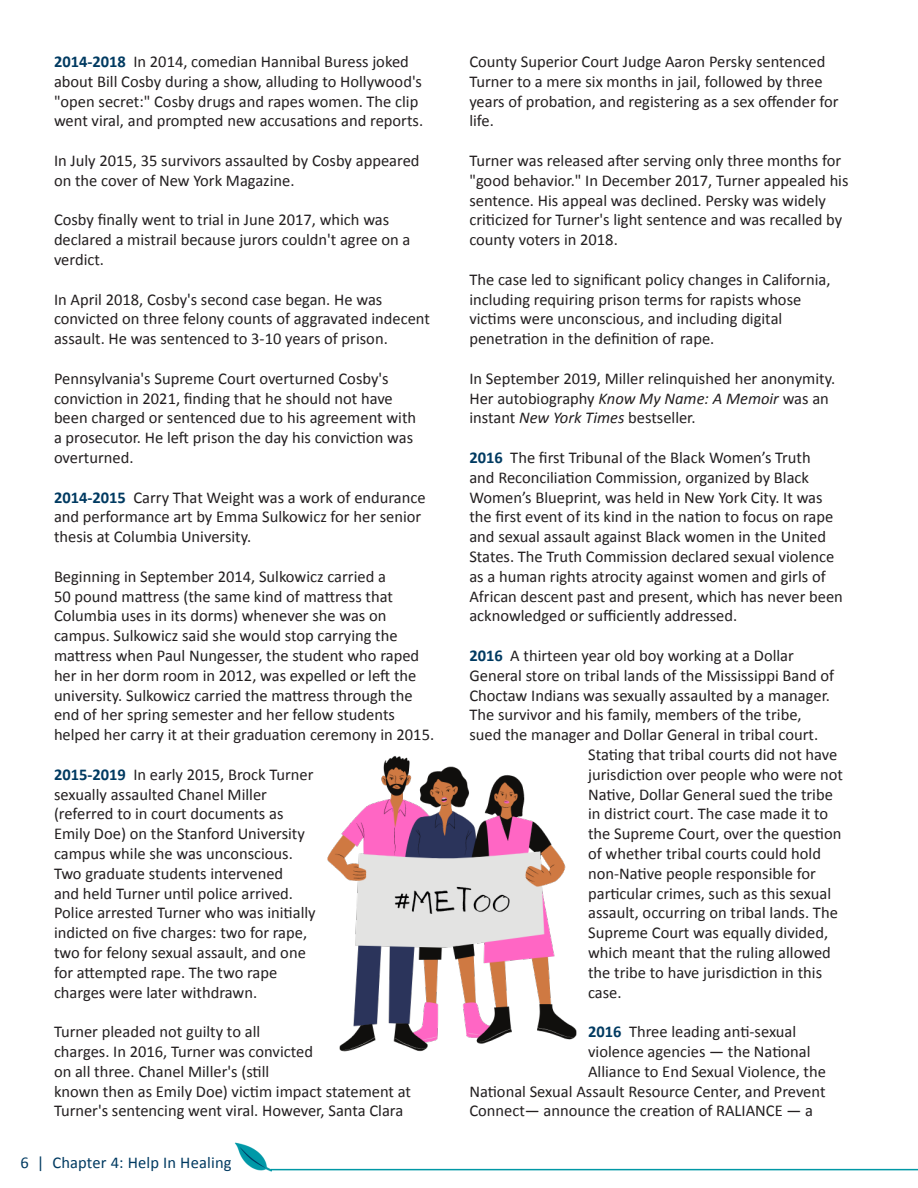
<style>
.page{position:relative;width:918px;height:1188px;background:#fff}
.page>*{position:absolute;margin:0;border:0;box-sizing:border-box;transform-origin:0 0}
.Paragraph_Heading{font:16.5px/19.8px "Calibri";color:#231f20}
.Paragraph_Style_1{font:16.5px/19.8px "Calibri";color:#231f20}
.t1{font:16.5px "Calibri";letter-spacing:.01em;color:#003a61}
.s1{font-weight:700;color:#003a61}
.s2{font-style:italic}
</style>
<div class="page">
<hr style="left:271px;top:1169px;width:647px;height:1px;background:#0098a6">
<img style="left:235px;top:1142px;width:37px;height:30px">
<img style="left:327px;top:756px;width:250px;height:296px">
<p class="Paragraph_Heading" style="left:54px;top:51px;width:371px"><span class="s1">2014-2018</span> In 2014, comedian Hannibal Buress joked about Bill Cosby during a show, alluding to Hollywood's "open secret:" Cosby drugs and rapes women. The clip went viral, and prompted new accusations and reports.</p>
<p class="Paragraph_Heading" style="left:54px;top:150px;width:367px">In July 2015, 35 survivors assaulted by Cosby appeared on the cover of New York Magazine.</p>
<p class="Paragraph_Heading" style="left:54px;top:210px;width:358px">Cosby finally went to trial in June 2017, which was declared a mistrail because jurors couldn't agree on a verdict.</p>
<p class="Paragraph_Heading" style="left:54px;top:289px;width:377px">In April 2018, Cosby's second case began. He was convicted on three felony counts of aggravated indecent assault. He was sentenced to 3-10 years of prison.</p>
<p class="Paragraph_Heading" style="left:54px;top:368px;width:364px">Pennsylvania's Supreme Court overturned Cosby's conviction in 2021, finding that he should not have been charged or sentenced due to his agreement with a prosecutor. He left prison the day his conviction was overturned.</p>
<p class="Paragraph_Heading" style="left:54px;top:487px;width:373px"><span class="s1">2014-2015</span> Carry That Weight was a work of endurance and performance art by Emma Sulkowicz for her senior thesis at Columbia University.</p>
<p class="Paragraph_Heading" style="left:54px;top:566px;width:382px">Beginning in September 2014, Sulkowicz carried a<br>50 pound mattress (the same kind of mattress that Columbia uses in its dorms) whenever she was on campus. Sulkowicz said she would stop carrying the mattress when Paul Nungesser, the student who raped her in her dorm room in 2012, was expelled or left the university. Sulkowicz carried the mattress through the end of her spring semester and her fellow students helped her carry it at their graduation ceremony in 2015.</p>
<p class="Paragraph_Heading" style="left:54px;top:764px;width:263px"><span class="s1">2015-2019</span> In early 2015, Brock Turner sexually assaulted Chanel Miller (referred to in court documents as Emily Doe) on the Stanford University campus while she was unconscious.<br>Two graduate students intervened<br>and held Turner until police arrived.<br>Police arrested Turner who was initially indicted on five charges: two for rape, two for felony sexual assault, and one for attempted rape. The two rape charges were later withdrawn.</p>
<p class="Paragraph_Style_1" style="left:54px;top:1021px;width:359px">Turner pleaded not guilty to all<br>charges. In 2016, Turner was convicted<br>on all three. Chanel Miller's (still<br>known then as Emily Doe) victim impact statement at Turner's sentencing went viral. However, Santa Clara</p>
<p class="t1" style="left:21px;top:1152px;width:213px">6 | Chapter 4: Help In Healing</p>
<p class="Paragraph_Style_1" style="left:469px;top:51px;width:371px">County Superior Court Judge Aaron Persky sentenced Turner to a mere six months in jail, followed by three years of probation, and registering as a sex offender for life.</p>
<p class="Paragraph_Style_1" style="left:469px;top:150px;width:381px">Turner was released after serving only three months for "good behavior." In December 2017, Turner appealed his sentence. His appeal was declined. Persky was widely criticized for Turner's light sentence and was recalled by county voters in 2018.</p>
<p class="Paragraph_Style_1" style="left:469px;top:269px;width:363px">The case led to significant policy changes in California, including requiring prison terms for rapists whose victims were unconscious, and including digital penetration in the definition of rape.</p>
<p class="Paragraph_Style_1" style="left:469px;top:368px;width:367px">In September 2019, Miller relinquished her anonymity.<br>Her autobiography <span class="s2">Know My Name: A Memoir</span> was an instant <span class="s2">New York Times</span> bestseller.</p>
<p class="Paragraph_Heading" style="left:469px;top:447px;width:375px"><span class="s1">2016</span> The first Tribunal of the Black Women’s Truth<br>and Reconciliation Commission, organized by Black Women’s Blueprint, was held in New York City. It was the first event of its kind in the nation to focus on rape and sexual assault against Black women in the United States. The Truth Commission declared sexual violence as a human rights atrocity against women and girls of African descent past and present, which has never been acknowledged or sufficiently addressed.</p>
<p class="Paragraph_Heading" style="left:469px;top:645px;width:326px"><span class="s1">2016</span> A thirteen year old boy working at a Dollar</p>
<p class="Paragraph_Heading" style="left:469px;top:665px;width:366px">General store on tribal lands of the Mississippi Band of</p>
<p class="Paragraph_Heading" style="left:469px;top:685px;width:362px">Choctaw Indians was sexually assaulted by a manager.</p>
<p class="Paragraph_Heading" style="left:469px;top:705px;width:334px">The survivor and his family, members of the tribe,</p>
<p class="Paragraph_Heading" style="left:469px;top:724px;width:350px">sued the manager and Dollar General in tribal court.</p>
<p class="Paragraph_Heading" style="left:588px;top:744px;width:251px">Stating that tribal courts did not have</p>
<p class="Paragraph_Heading" style="left:588px;top:764px;width:257px">jurisdiction over people who were not</p>
<p class="Paragraph_Heading" style="left:588px;top:784px;width:246px">Native, Dollar General sued the tribe</p>
<p class="Paragraph_Heading" style="left:588px;top:804px;width:242px">in district court. The case made it to</p>
<p class="Paragraph_Heading" style="left:588px;top:823px;width:255px">the Supreme Court, over the question</p>
<p class="Paragraph_Heading" style="left:588px;top:843px;width:234px">of whether tribal courts could hold</p>
<p class="Paragraph_Heading" style="left:588px;top:863px;width:229px">non-Native people responsible for</p>
<p class="Paragraph_Heading" style="left:588px;top:883px;width:245px">particular crimes, such as this sexual</p>
<p class="Paragraph_Heading" style="left:588px;top:903px;width:251px">assault, occurring on tribal lands. The</p>
<p class="Paragraph_Heading" style="left:588px;top:922px;width:242px">Supreme Court was equally divided,</p>
<p class="Paragraph_Heading" style="left:588px;top:942px;width:244px">which meant that the ruling allowed</p>
<p class="Paragraph_Heading" style="left:588px;top:962px;width:236px">the tribe to have jurisdiction in this</p>
<p class="Paragraph_Heading" style="left:588px;top:982px;width:35px">case.</p>
<p class="Paragraph_Heading" style="left:588px;top:1021px;width:210px"><span class="s1">2016</span> Three leading anti-sexual</p>
<p class="Paragraph_Heading" style="left:588px;top:1041px;width:224px">violence agencies — the National</p>
<p class="Paragraph_Heading" style="left:588px;top:1061px;width:239px">Alliance to End Sexual Violence, the</p>
<p class="Paragraph_Heading" style="left:469px;top:1081px;width:358px">National Sexual Assault Resource Center, and Prevent</p>
<p class="Paragraph_Heading" style="left:469px;top:1101px;width:345px">Connect— announce the creation of RALIANCE — a</p>
</div>
